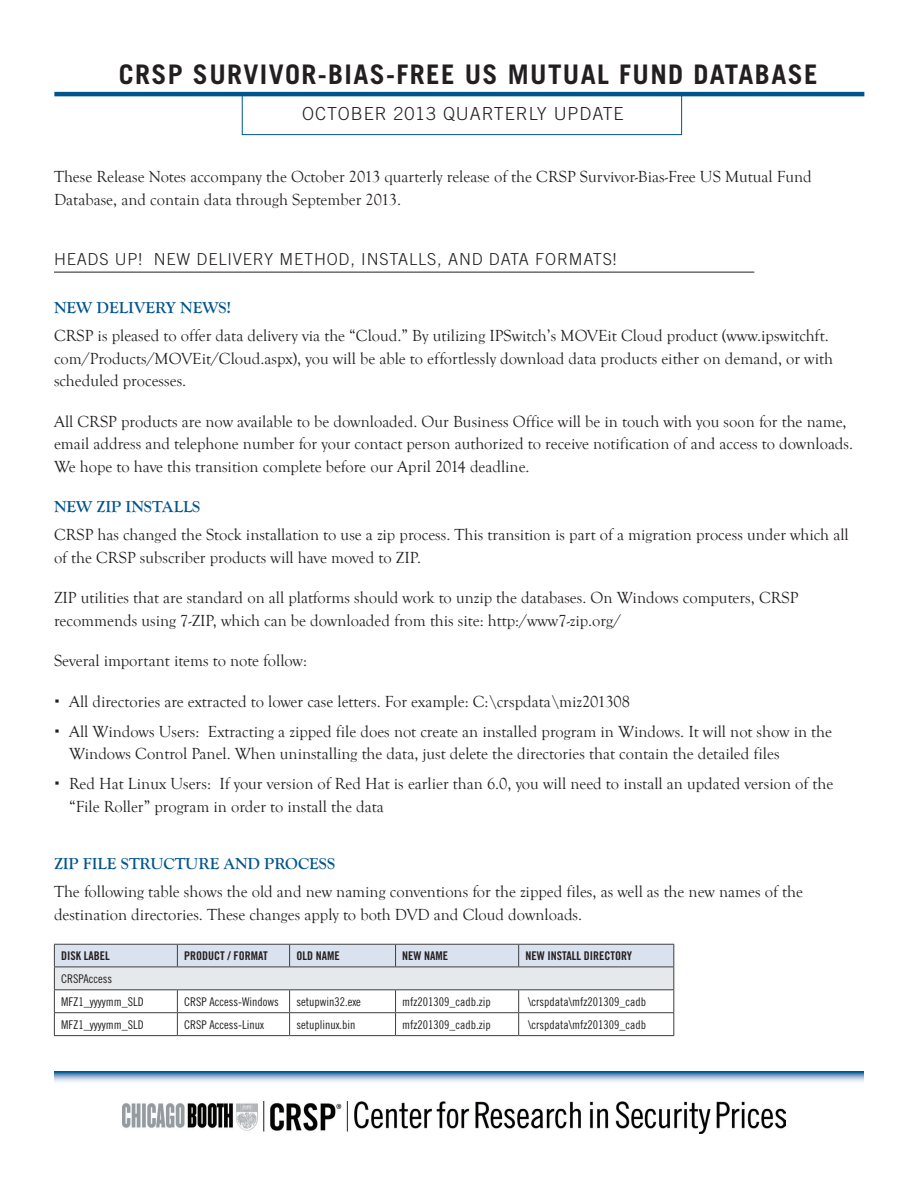
<style>
.page{position:relative;width:918px;height:1188px;background:#fff}
.page>*{position:absolute;margin:0;border:0;box-sizing:border-box;transform-origin:0 0}
.t1{font:700 27px "Trade Gothic";letter-spacing:.05em;color:#231f20}
.head1{font:300 18px "Trade Gothic";letter-spacing:.05em;color:#231f20}
.t2{font:16.5px/22.5px "Goudy Old Style T";color:#231f20}
.head3{font:700 16.5px "Goudy Old Style T";color:#00548e}
.head2{font:300 16.5px "Trade Gothic";letter-spacing:.05em;color:#231f20}
.Table1{font:12px "Trade Gothic Cond Eighteen";color:#231f20}
.Table_Header{font:12px "Trade Gothic Bold Cond Twenty";color:#231f20}
</style>
<div class="page">
<svg style="left:54px;top:1071px;width:810px;height:11px;background:#8badcc"></svg>
<div style="left:242px;top:94px;width:440px;height:41px;border:1px solid #00548e"></div>
<hr style="left:54px;top:92px;width:810px;height:4px;background:#00548e">
<img style="left:123px;top:1101px;width:663px;height:33px">
<hr style="left:54px;top:272px;width:700px;height:1px;background:#231f20">
<hr style="left:54px;top:1035px;width:123px;height:1px;background:#3e3e3f">
<hr style="left:177px;top:1035px;width:113px;height:1px;background:#3e3e3f">
<hr style="left:290px;top:1035px;width:106px;height:1px;background:#3e3e3f">
<hr style="left:396px;top:1035px;width:123px;height:1px;background:#3e3e3f">
<hr style="left:519px;top:1035px;width:155px;height:1px;background:#3e3e3f">
<svg style="left:54px;top:271px;width:620px;height:764px"></svg>
<h1 class="t1" style="left:119px;top:58px;width:700px">CRSP SURVIVOR-BIAS-FREE US MUTUAL FUND DATABASE</h1>
<p class="head1" style="left:302px;top:103px;width:192px">OCTOBER 2013 QUARTER</p>
<p class="head1" style="left:529px;top:103px;width:85px">LY UPDATE</p>
<p class="t2" style="left:54px;top:166px;width:759px">These Release Notes accompany the October 2013 quarterly release of the CRSP Survivor-Bias-Free US Mutual Fund<br>Database, and contain data through September 2013.</p>
<p class="head2" style="left:54px;top:250px;width:564px">HEADS UP! NEW DELIVERY METHOD, INSTALLS, AND DATA FOR MATS!</p>
<p class="head3" style="left:54px;top:299px;width:179px">NEW DELIVERY NEWS!</p>
<p class="t2" style="left:54px;top:325px;width:781px">CRSP is pleased to offer data delivery via the “Cloud.” By utilizing IPSwitch’s MOVEit Cloud product (www.ipswitchft. com/Products/MOVEit/Cloud.aspx), you will be able to effortlessly download data products either on demand, or with scheduled processes.</p>
<p class="t2" style="left:54px;top:410px;width:801px">All CRSP products are now available to be downloaded. Our Business Office will be in touch with you soon for the name, email address and telephone number for your contact person authorized to receive notification of and access to downloads.<br>We hope to have this transition complete before our April 2014 deadline.</p>
<p class="head3" style="left:54px;top:497px;width:148px">NEW ZIP INSTALLS</p>
<p class="t2" style="left:54px;top:524px;width:796px">CRSP has changed the Stock installation to use a zip process. This transition is part of a migration process under which all of the CRSP subscriber products will have moved to ZIP.</p>
<p class="t2" style="left:54px;top:587px;width:746px">ZIP utilities that are standard on all platforms should work to unzip the databases. On Windows computers, CRSP recommends using 7-ZIP, which can be downloaded from this site: http:/www7-zip.org/</p>
<p class="t2" style="left:54px;top:650px;width:255px">Several important items to note follow:</p>
<p class="t2" style="left:69px;top:690px;width:563px">All directories are extracted to lower case letters. For example: C:\crspdata\miz201308</p>
<p class="t2" style="left:69px;top:720px;width:765px">All Windows Users: Extracting a zipped file does not create an installed program in Windows. It will not show in the<br>Windows Control Panel. When uninstalling the data, just delete the directories that contain the detailed files</p>
<p class="t2" style="left:69px;top:773px;width:766px">Red Hat Linux Users: If your version of Red Hat is earlier than 6.0, you will need to install an updated version of the “File Roller” program in order to install the data</p>
<p class="head3" style="left:54px;top:855px;width:283px">ZIP FILE STRUCTURE AND PROCESS</p>
<p class="t2" style="left:54px;top:881px;width:750px">The following table shows the old and new naming conventions for the zipped files, as well as the new names of the destination directories. These changes apply to both DVD and Cloud downloads.</p>
<p class="Table_Header" style="left:61px;top:949px;width:50px">DISK LABEL</p>
<p class="Table_Header" style="left:184px;top:949px;width:85px">PRODUCT / FORMAT</p>
<p class="Table_Header" style="left:296px;top:949px;width:45px">OLD NAME</p>
<p class="Table_Header" style="left:402px;top:949px;width:47px">NEW NAME</p>
<p class="Table_Header" style="left:525px;top:949px;width:108px">NEW INSTALL DIRECTORY</p>
<p class="Table1" style="left:61px;top:972px;width:53px">CRSPAccess</p>
<p class="Table1" style="left:61px;top:995px;width:84px">MFZ1_yyyymm_SLD</p>
<p class="Table1" style="left:184px;top:995px;width:96px">CRSP Access-Windows</p>
<p class="Table1" style="left:296px;top:995px;width:66px">setupwin32.exe</p>
<p class="Table1" style="left:402px;top:995px;width:90px">mfz201309_cadb.zip</p>
<p class="Table1" style="left:528px;top:995px;width:119px">\crspdata\mfz201309_cadb</p>
<p class="Table1" style="left:61px;top:1017px;width:84px">MFZ1_yyyymm_SLD</p>
<p class="Table1" style="left:184px;top:1017px;width:81px">CRSP Access-Linux</p>
<p class="Table1" style="left:296px;top:1017px;width:61px">setuplinux.bin</p>
<p class="Table1" style="left:402px;top:1017px;width:90px">mfz201309_cadb.zip</p>
<p class="Table1" style="left:528px;top:1017px;width:119px">\crspdata\mfz201309_cadb</p>
</div>
